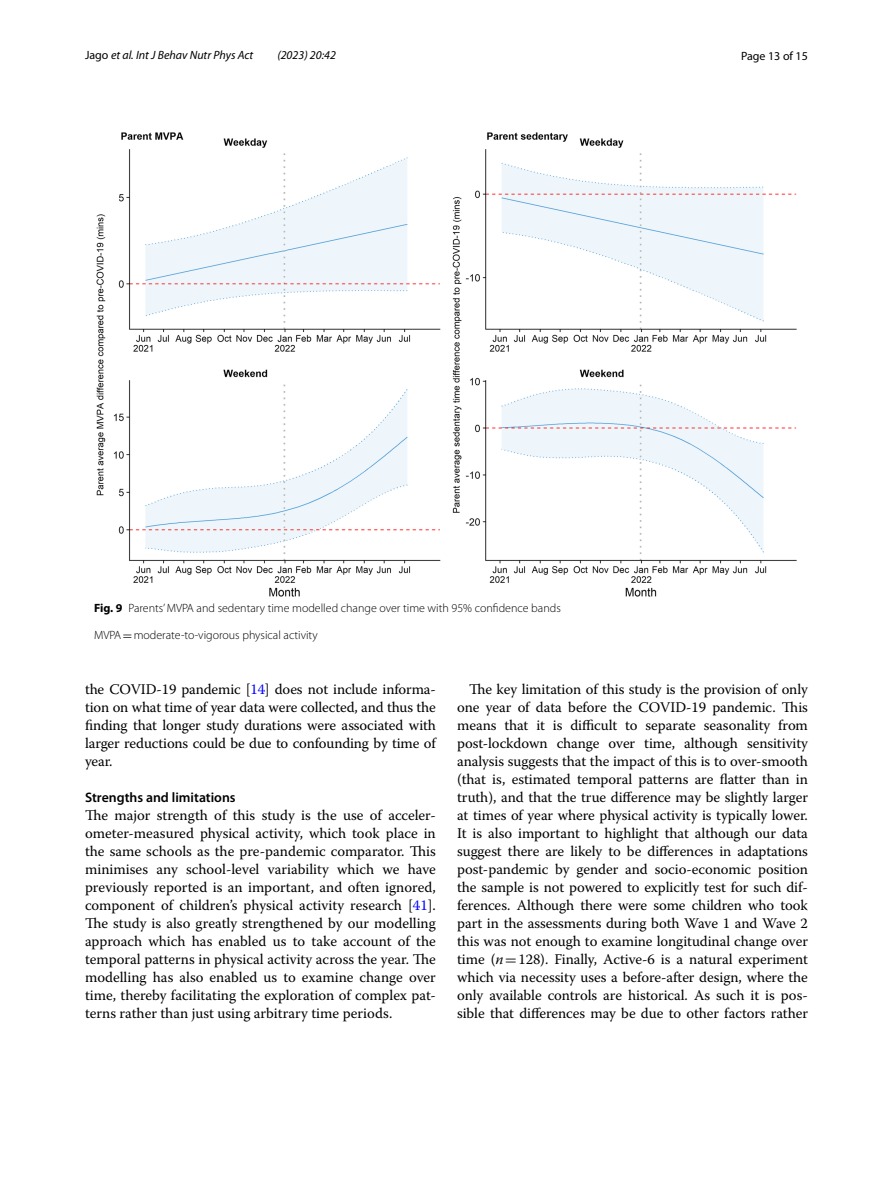
<style>
.page{position:relative;width:893px;height:1187px;background:#fff}
.page>*{position:absolute;margin:0;border:0;box-sizing:border-box;transform-origin:0 0}
.t1{font:14.7px/18px "Warnock Pro";letter-spacing:-.005em;color:#000;text-align:justify}
.t2{font:600 13.8px "Myriad Pro";color:#000}
.t3{font:300 12px "Myriad Pro";color:#000}
.t4{font:italic 12px "Myriad Pro";color:#000}
.t5{font:12px "Myriad Pro";color:#000}
.s1{font-style:normal}
.s2{font-weight:700}
.s3{font-family:"MTSY";font-weight:400}
.s4{color:#00f}
.s5{font-style:italic}
.s6{font-family:"MTSY"}
</style>
<div class="page">
<img style="left:96px;top:133px;width:701px;height:464px">
<p class="t4" style="left:85px;top:48px;width:170px"><span class="s1">Jago</span> et al. Int J Behav Nutr Phys Act</p>
<p class="t4" style="left:277px;top:48px;width:60px">(2023) 20:42</p>
<p class="t5" style="left:741px;top:48px;width:68px">Page 13 of 15</p>
<p class="t3" style="left:94px;top:601px;width:468px"><span class="s2">Fig. 9</span> Parents’ MVPA and sedentary time modelled change over time with 95% confidence bands</p>
<p class="t3" style="left:94px;top:628px;width:225px">MVPA<span class="s3">=</span>moderate-to-vigorous physical activity</p>
<p class="t1" style="left:85px;top:679px;width:352px">the COVID-19 pandemic [<span class="s4">14</span>] does not include informa&shy;tion on what time of year data were collected, and thus the finding that longer study durations were associated with larger reductions could be due to confounding by time of year.</p>
<p class="t2" style="left:85px;top:788px;width:152px">Strengths and limitations</p>
<p class="t1" style="left:85px;top:805px;width:352px">The major strength of this study is the use of acceler&shy;ometer-measured physical activity, which took place in the same schools as the pre-pandemic comparator. This minimises any school-level variability which we have previously reported is an important, and often ignored, component of children’s physical activity research [<span class="s4">41</span>].<br>The study is also greatly strengthened by our modelling approach which has enabled us to take account of the temporal patterns in physical activity across the year. The modelling has also enabled us to examine change over time, thereby facilitating the exploration of complex pat&shy;terns rather than just using arbitrary time periods.</p>
<p class="t1" style="left:457px;top:679px;width:352px;text-indent:12px">The key limitation of this study is the provision of only one year of data before the COVID-19 pandemic. This means that it is difficult to separate seasonality from post-lockdown change over time, although sensitivity analysis suggests that the impact of this is to over-smooth (that is, estimated temporal patterns are flatter than in truth), and that the true difference may be slightly larger at times of year where physical activity is typically lower.<br>It is also important to highlight that although our data suggest there are likely to be differences in adaptations post-pandemic by gender and socio-economic position the sample is not powered to explicitly test for such dif&shy;ferences. Although there were some children who took part in the assessments during both Wave 1 and Wave 2 this was not enough to examine longitudinal change over time (<span class="s5">n</span><span class="s6">=</span>128). Finally, Active-6 is a natural experiment which via necessity uses a before-after design, where the only available controls are historical. As such it is pos&shy;sible that differences may be due to other factors rather</p>
</div>
